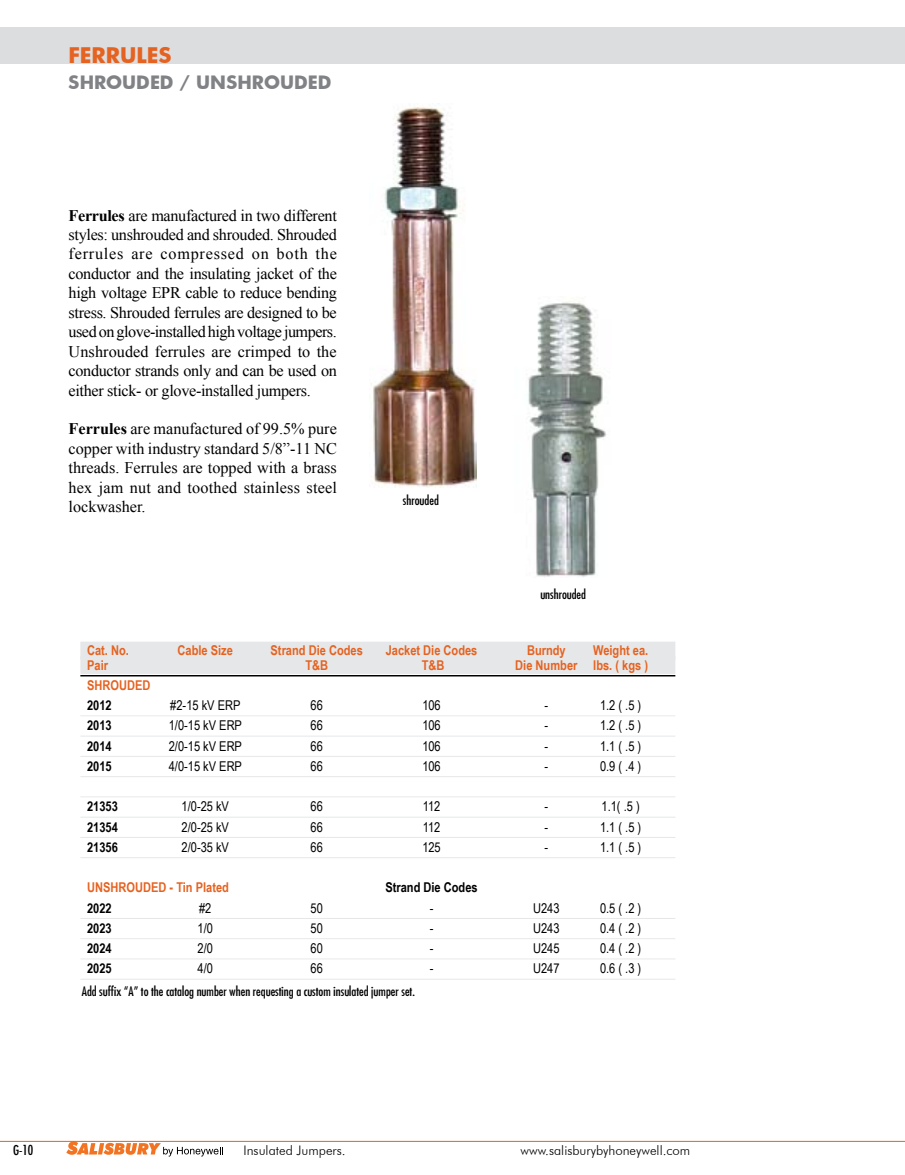
<style>
.page{position:relative;width:905px;height:1175px;background:#fff}
.page>*{position:absolute;margin:0;border:0;box-sizing:border-box;transform-origin:0 0}
.t1{font:700 21px "Futura";color:#e56220}
.t2{font:700 18px "Futura";color:#808285}
.t3{font:16.2px/19.5px "Times New Roman";letter-spacing:-.01em;color:#000;text-align:justify}
.t4{font:13.5px "Arial Narrow";color:#000}
.t5{font:700 13.5px "Arial Narrow";color:#e56220}
.t6{font:700 13.5px "Arial Narrow";color:#000}
.t7{font:300 13.2px "Futura BT";color:#000}
.t8{font:condensed 13.2px "Futura";color:#000}
.t9{font:condensed 12.75px "Futura";color:#000}
.s1{font-weight:700}
</style>
<div class="page">
<svg style="left:66px;top:1142px;width:157px;height:14px"></svg>
<hr style="left:0;top:1141px;width:904px;height:1px;background:#e56220">
<div style="left:0;top:27px;width:904px;height:36px;background:#dcddde"></div>
<div style="left:80px;top:641px;width:595px;height:18px;background:#e6e7e8"></div>
<div style="left:80px;top:656px;width:595px;height:18px;background:#e6e7e8"></div>
<hr style="left:80px;top:675px;width:595px;height:1px;background:#000">
<hr style="left:80px;top:715px;width:595px;height:1px;background:#e6e7e8">
<hr style="left:80px;top:735px;width:595px;height:1px;background:#e6e7e8">
<hr style="left:80px;top:756px;width:595px;height:1px;background:#e6e7e8">
<hr style="left:80px;top:776px;width:595px;height:1px;background:#e6e7e8">
<hr style="left:80px;top:796px;width:595px;height:1px;background:#e6e7e8">
<hr style="left:80px;top:816px;width:595px;height:1px;background:#e6e7e8">
<hr style="left:80px;top:837px;width:595px;height:1px;background:#e6e7e8">
<hr style="left:80px;top:857px;width:595px;height:1px;background:#e6e7e8">
<hr style="left:80px;top:918px;width:595px;height:1px;background:#e6e7e8">
<hr style="left:80px;top:938px;width:595px;height:1px;background:#e6e7e8">
<hr style="left:80px;top:958px;width:595px;height:1px;background:#e6e7e8">
<hr style="left:80px;top:978px;width:595px;height:1px;background:#e6e7e8">
<img style="left:528px;top:301px;width:79px;height:276px">
<img style="left:371px;top:103px;width:105px;height:384px">
<p class="t1" style="left:69px;top:41px;width:105px">FERRULES</p>
<p class="t2" style="left:69px;top:69px;width:264px">SHROUDED / UNSHROUDED</p>
<p class="t3" style="left:69px;top:205px;width:270px"><span class="s1">Ferrules</span> are manufactured in two different styles: unshrouded and shrouded. Shrouded ferrules are compressed on both the conductor and the insulating jacket of the high voltage EPR cable to reduce bending stress. Shrouded ferrules are designed to be used on glove-installed high voltage jumpers.<br>Unshrouded ferrules are crimped to the conductor strands only and can be used on either stick- or glove-installed jumpers.</p>
<p class="t3" style="left:69px;top:419px;width:270px"><span class="s1">Ferrules</span> are manufactured of 99.5% pure copper with industry standard 5/8”-11 NC threads. Ferrules are topped with a brass hex jam nut and toothed stainless steel lockwasher.</p>
<p class="t9" style="left:403px;top:491px;width:37px">shrouded</p>
<p class="t9" style="left:540px;top:586px;width:47px">unshrouded</p>
<p class="t5" style="left:87px;top:640px;width:43px">Cat. No.</p>
<p class="t5" style="left:178px;top:640px;width:57px">Cable Size</p>
<p class="t5" style="left:270px;top:640px;width:94px">Strand Die Codes</p>
<p class="t5" style="left:385px;top:640px;width:93px">Jacket Die Codes</p>
<p class="t5" style="left:527px;top:640px;width:40px">Burndy</p>
<p class="t5" style="left:593px;top:640px;width:57px">Weight ea.</p>
<p class="t5" style="left:87px;top:654px;width:22px">Pair</p>
<p class="t5" style="left:305px;top:654px;width:24px">T&amp;B</p>
<p class="t5" style="left:421px;top:654px;width:24px">T&amp;B</p>
<p class="t5" style="left:515px;top:654px;width:134px">Die Number lbs. ( kgs )</p>
<p class="t5" style="left:87px;top:675px;width:65px">SHROUDED</p>
<p class="t6" style="left:87px;top:695px;width:26px">2012</p>
<p class="t4" style="left:170px;top:695px;width:72px">#2-15 kV ERP</p>
<p class="t4" style="left:310px;top:695px;width:14px">66</p>
<p class="t4" style="left:422px;top:695px;width:20px">106</p>
<p class="t4" style="left:544px;top:695px;width:5px">-</p>
<p class="t4" style="left:600px;top:695px;width:43px">1.2 ( .5 )</p>
<p class="t6" style="left:87px;top:715px;width:26px">2013</p>
<p class="t4" style="left:169px;top:715px;width:75px">1/0-15 kV ERP</p>
<p class="t4" style="left:310px;top:715px;width:14px">66</p>
<p class="t4" style="left:422px;top:715px;width:20px">106</p>
<p class="t4" style="left:544px;top:715px;width:5px">-</p>
<p class="t4" style="left:600px;top:715px;width:43px">1.2 ( .5 )</p>
<p class="t6" style="left:87px;top:735px;width:26px">2014</p>
<p class="t4" style="left:169px;top:736px;width:75px">2/0-15 kV ERP</p>
<p class="t4" style="left:310px;top:736px;width:14px">66</p>
<p class="t4" style="left:422px;top:736px;width:20px">106</p>
<p class="t4" style="left:544px;top:736px;width:5px">-</p>
<p class="t4" style="left:600px;top:736px;width:43px">1.1 ( .5 )</p>
<p class="t6" style="left:87px;top:756px;width:26px">2015</p>
<p class="t4" style="left:169px;top:756px;width:75px">4/0-15 kV ERP</p>
<p class="t4" style="left:310px;top:756px;width:14px">66</p>
<p class="t4" style="left:422px;top:756px;width:20px">106</p>
<p class="t4" style="left:544px;top:756px;width:5px">-</p>
<p class="t4" style="left:600px;top:756px;width:43px">0.9 ( .4 )</p>
<p class="t6" style="left:87px;top:796px;width:32px">21353</p>
<p class="t4" style="left:182px;top:796px;width:49px">1/0-25 kV</p>
<p class="t4" style="left:310px;top:796px;width:14px">66</p>
<p class="t4" style="left:423px;top:796px;width:19px">112</p>
<p class="t4" style="left:544px;top:796px;width:5px">-</p>
<p class="t4" style="left:601px;top:796px;width:40px">1.1( .5 )</p>
<p class="t6" style="left:87px;top:816px;width:32px">21354</p>
<p class="t4" style="left:182px;top:817px;width:49px">2/0-25 kV</p>
<p class="t4" style="left:310px;top:817px;width:14px">66</p>
<p class="t4" style="left:423px;top:817px;width:19px">112</p>
<p class="t4" style="left:544px;top:817px;width:5px">-</p>
<p class="t4" style="left:600px;top:817px;width:43px">1.1 ( .5 )</p>
<p class="t6" style="left:87px;top:837px;width:32px">21356</p>
<p class="t4" style="left:182px;top:837px;width:49px">2/0-35 kV</p>
<p class="t4" style="left:310px;top:837px;width:14px">66</p>
<p class="t4" style="left:422px;top:837px;width:20px">125</p>
<p class="t4" style="left:544px;top:837px;width:5px">-</p>
<p class="t4" style="left:600px;top:837px;width:43px">1.1 ( .5 )</p>
<p class="t5" style="left:87px;top:877px;width:143px">UNSHROUDED - Tin Plated</p>
<p class="t6" style="left:385px;top:877px;width:94px">Strand Die Codes</p>
<p class="t6" style="left:87px;top:897px;width:26px">2022</p>
<p class="t4" style="left:199px;top:898px;width:14px">#2</p>
<p class="t4" style="left:310px;top:898px;width:14px">50</p>
<p class="t4" style="left:430px;top:898px;width:5px">-</p>
<p class="t4" style="left:533px;top:898px;width:28px">U243</p>
<p class="t4" style="left:600px;top:898px;width:43px">0.5 ( .2 )</p>
<p class="t6" style="left:87px;top:918px;width:26px">2023</p>
<p class="t4" style="left:198px;top:918px;width:17px">1/0</p>
<p class="t4" style="left:310px;top:918px;width:14px">50</p>
<p class="t4" style="left:430px;top:918px;width:5px">-</p>
<p class="t4" style="left:533px;top:918px;width:28px">U243</p>
<p class="t4" style="left:600px;top:918px;width:43px">0.4 ( .2 )</p>
<p class="t6" style="left:87px;top:938px;width:26px">2024</p>
<p class="t4" style="left:198px;top:938px;width:17px">2/0</p>
<p class="t4" style="left:310px;top:938px;width:14px">60</p>
<p class="t4" style="left:430px;top:938px;width:5px">-</p>
<p class="t4" style="left:533px;top:938px;width:28px">U245</p>
<p class="t4" style="left:600px;top:938px;width:43px">0.4 ( .2 )</p>
<p class="t6" style="left:87px;top:958px;width:26px">2025</p>
<p class="t4" style="left:198px;top:958px;width:17px">4/0</p>
<p class="t4" style="left:310px;top:958px;width:14px">66</p>
<p class="t4" style="left:430px;top:958px;width:5px">-</p>
<p class="t4" style="left:533px;top:958px;width:28px">U247</p>
<p class="t4" style="left:600px;top:958px;width:43px">0.6 ( .3 )</p>
<p class="t9" style="left:82px;top:982px;width:335px">Add suffix “A” to the catalog number when requesting a custom insulated jumper set.</p>
<p class="t8" style="left:13px;top:1141px;width:22px">G-10</p>
<p class="t7" style="left:243px;top:1141px;width:104px">Insulated Jumpers.</p>
<p class="t7" style="left:520px;top:1141px;width:171px">www.salisburybyhoneywell.com</p>
</div>
